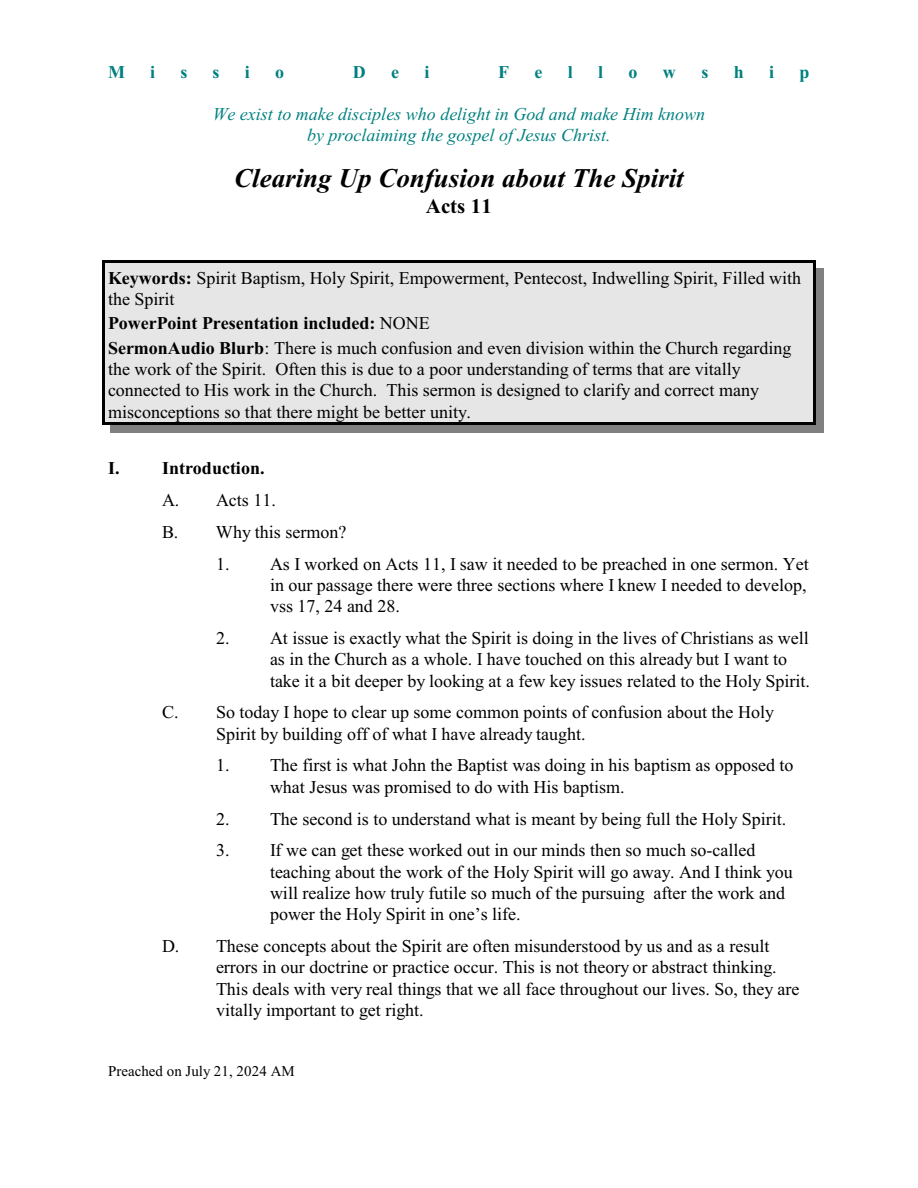
<style>
.page{position:relative;width:918px;height:1188px;background:#fff}
.page>*{position:absolute;margin:0;border:0;box-sizing:border-box;transform-origin:0 0}
.t1{font:italic 700 27px "Times New Roman";color:#000}
.t2{font:700 21px "Times New Roman";color:#000}
.t3{font:18px/21.3px "Times New Roman";color:#000}
.t4{font:italic 18px/21.3px "Times New Roman";color:#008080;text-align:center}
.t5{font:700 18px "Times New Roman";color:#008080}
.t6{font:700 18px "Times New Roman";color:#000}
.t7{font:15px "Times New Roman";color:#000}
.s1{font-weight:700}
</style>
<div class="page">
<div style="left:102px;top:260px;width:714px;height:52px;background:#e6e6e6"></div>
<hr style="left:102px;top:260px;width:3px;height:55px;background:#000">
<hr style="left:813px;top:260px;width:3px;height:55px;background:#000">
<hr style="left:102px;top:260px;width:714px;height:3px;background:#000">
<div style="left:816px;top:268px;width:8px;height:44px;background:#808080"></div>
<div style="left:102px;top:312px;width:714px;height:25px;background:#e6e6e6"></div>
<hr style="left:102px;top:309px;width:3px;height:30px;background:#000">
<hr style="left:813px;top:309px;width:3px;height:30px;background:#000">
<div style="left:816px;top:312px;width:8px;height:24px;background:#808080"></div>
<div style="left:102px;top:337px;width:714px;height:88px;background:#e6e6e6"></div>
<hr style="left:102px;top:334px;width:3px;height:91px;background:#000">
<hr style="left:813px;top:334px;width:3px;height:91px;background:#000">
<hr style="left:102px;top:422px;width:714px;height:3px;background:#000">
<div style="left:816px;top:337px;width:8px;height:96px;background:#808080"></div>
<div style="left:110px;top:425px;width:713px;height:8px;background:#808080"></div>
<p class="t5" style="left:108px;top:66px;width:18px">M</p>
<p class="t5" style="left:150px;top:66px;width:7px">i</p>
<p class="t5" style="left:180px;top:66px;width:9px">s</p>
<p class="t5" style="left:213px;top:66px;width:9px">s</p>
<p class="t5" style="left:245px;top:66px;width:7px">i</p>
<p class="t5" style="left:275px;top:66px;width:10px">o</p>
<p class="t5" style="left:353px;top:66px;width:14px">D</p>
<p class="t5" style="left:391px;top:66px;width:9px">e</p>
<p class="t5" style="left:425px;top:66px;width:7px">i</p>
<p class="t5" style="left:498px;top:66px;width:12px">F</p>
<p class="t5" style="left:535px;top:66px;width:9px">e</p>
<p class="t5" style="left:568px;top:66px;width:7px">l</p>
<p class="t5" style="left:598px;top:66px;width:7px">l</p>
<p class="t5" style="left:629px;top:66px;width:10px">o</p>
<p class="t5" style="left:663px;top:66px;width:14px">w</p>
<p class="t5" style="left:701px;top:66px;width:9px">s</p>
<p class="t5" style="left:734px;top:66px;width:12px">h</p>
<p class="t5" style="left:769px;top:66px;width:7px">i</p>
<p class="t5" style="left:800px;top:66px;width:12px">p</p>
<p class="t4" style="left:213px;top:105px;width:494px">We exist to make disciples who delight in God and make Him known by proclaiming the gospel of Jesus Christ.</p>
<h1 class="t1" style="left:234px;top:169px;width:451px">Clearing Up Confusion about The Spirit</h1>
<p class="t2" style="left:426px;top:199px;width:68px">Acts 11</p>
<p class="t3" style="left:108px;top:269px;width:695px"><span class="s1">Keywords:</span> Spirit Baptism, Holy Spirit, Empowerment, Pentecost, Indwelling Spirit, Filled with the Spirit</p>
<p class="t3" style="left:108px;top:313px;width:685px;line-height:24.5px"><span class="s1">PowerPoint Presentation included:</span> NONE<br><span class="s1">SermonAudio Blurb</span>: There is much confusion and even division within the Church regarding</p>
<p class="t3" style="left:108px;top:360px;width:653px">the work of the Spirit. Often this is due to a poor understanding of terms that are vitally connected to His work in the Church. This sermon is designed to clarify and correct many misconceptions so that there might be better unity.</p>
<p class="t6" style="left:108px;top:462px;width:158px">I. Introduction.</p>
<p class="t3" style="left:162px;top:486px;width:186px;line-height:31.8px">A. Acts 11.<br>B. Why this sermon?</p>
<p class="t3" style="left:270px;top:555px;width:540px;text-indent:-54px">1. As I worked on Acts 11, I saw it needed to be preached in one sermon. Yet in our passage there were three sections where I knew I needed to develop, vss 17, 24 and 28.</p>
<p class="t3" style="left:270px;top:629px;width:541px;text-indent:-54px">2. At issue is exactly what the Spirit is doing in the lives of Christians as well as in the Church as a whole. I have touched on this already but I want to take it a bit deeper by looking at a few key issues related to the Holy Spirit.</p>
<p class="t3" style="left:216px;top:703px;width:560px;text-indent:-54px">C. So today I hope to clear up some common points of confusion about the Holy<br>Spirit by building off of what I have already taught.</p>
<p class="t3" style="left:270px;top:757px;width:525px;text-indent:-54px">1. The first is what John the Baptist was doing in his baptism as opposed to what Jesus was promised to do with His baptism.</p>
<p class="t3" style="left:216px;top:810px;width:572px">2. The second is to understand what is meant by being full the Holy Spirit.</p>
<p class="t3" style="left:270px;top:841px;width:524px;text-indent:-54px">3. If we can get these worked out in our minds then so much so-called teaching about the work of the Holy Spirit will go away. And I think you will realize how truly futile so much of the pursuing after the work and power the Holy Spirit in one’s life.</p>
<p class="t3" style="left:216px;top:937px;width:585px;text-indent:-54px">D. These concepts about the Spirit are often misunderstood by us and as a result errors in our doctrine or practice occur. This is not theory or abstract thinking.<br>This deals with very real things that we all face throughout our lives. So, they are vitally important to get right.</p>
<p class="t7" style="left:108px;top:1066px;width:188px">Preached on July 21, 2024 AM</p>
</div>
